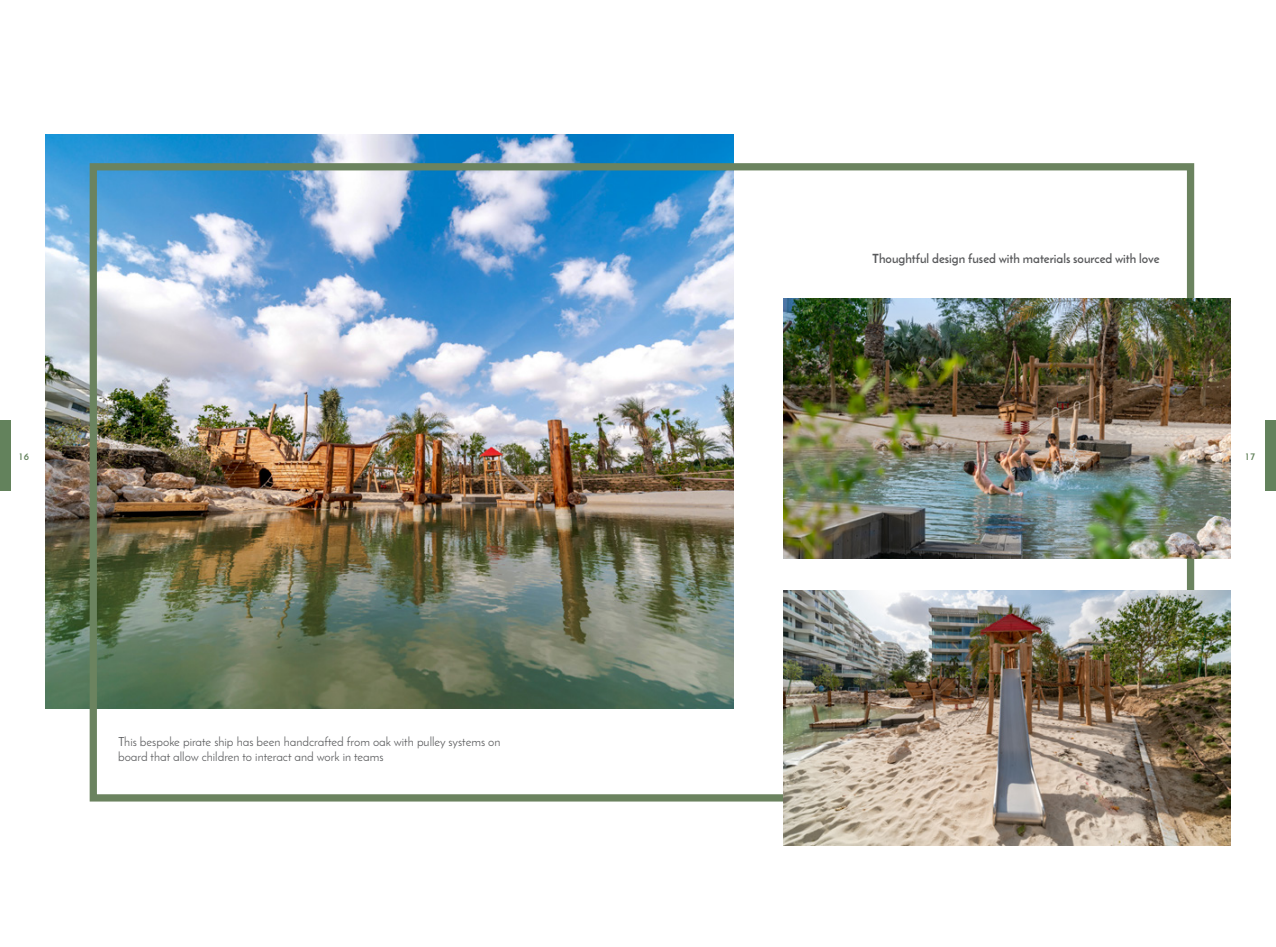
<style>
.page{position:relative;width:1276px;height:947px;background:#fff}
.page>*{position:absolute;margin:0;border:0;box-sizing:border-box;transform-origin:0 0}
.t1{font:12.5px/15.6px "Josefin Sans";color:#58595b}
.t2{font:700 12.5px "Josefin Sans";color:#58595b}
.t3{font:700 10px "Josefin Sans";color:#63825c}
</style>
<div class="page">
<div style="left:1265px;top:420px;width:11px;height:71px;background:#63825c"></div>
<div style="left:0;top:420px;width:11px;height:71px;background:#63825c"></div>
<img style="left:45px;top:134px;width:688px;height:574px">
<img style="left:86px;top:159px;width:1111px;height:643px">
<img style="left:783px;top:298px;width:448px;height:260px">
<img style="left:783px;top:590px;width:448px;height:255px">
<p class="t2" style="left:872px;top:250px;width:289px">Thoughtful design fused with materials sourced with love</p>
<p class="t3" style="left:19px;top:449px;width:11px">16</p>
<p class="t3" style="left:1245px;top:449px;width:11px">17</p>
<p class="t1" style="left:118px;top:733px;width:384px">This bespoke pirate ship has been handcrafted from oak with pulley systems on board that allow children to interact and work in teams</p>
</div>
